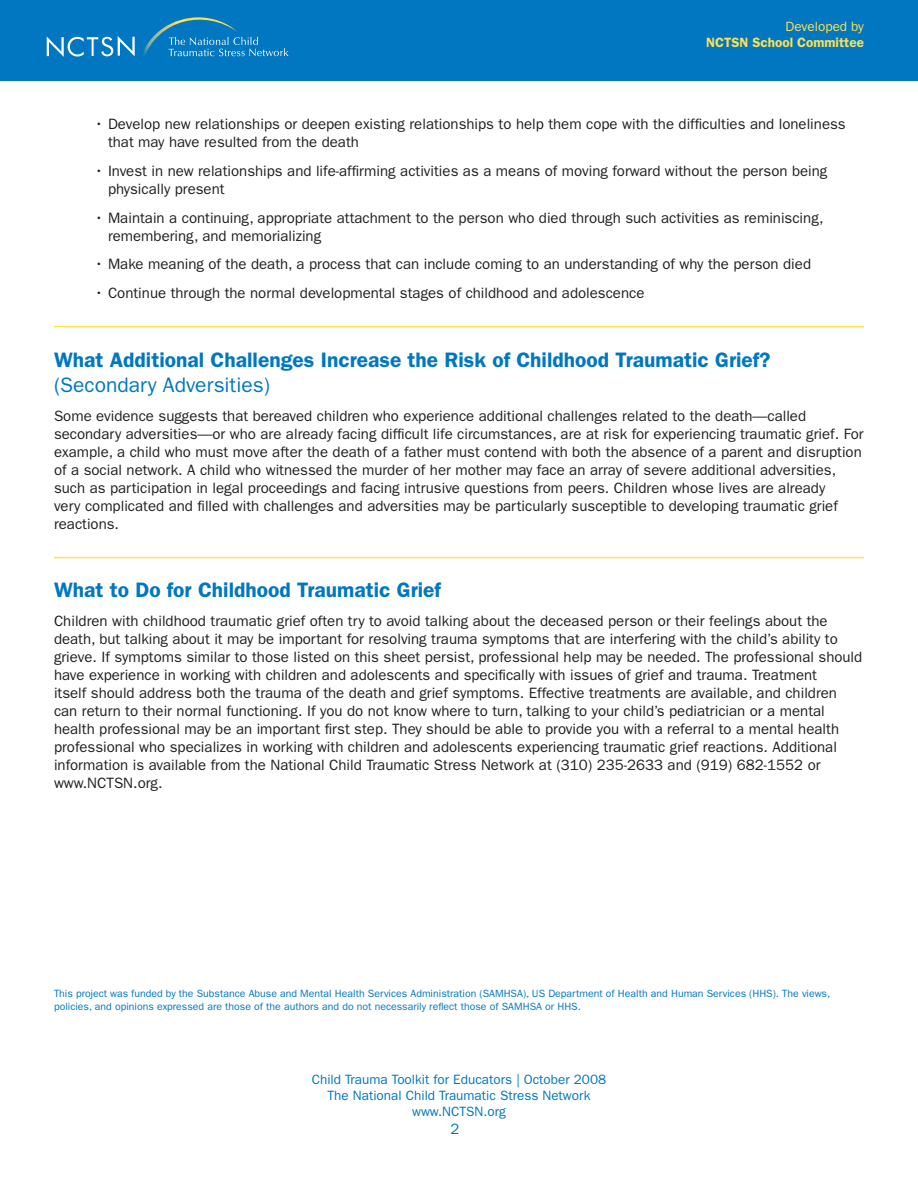
<style>
.page{position:relative;width:918px;height:1188px;background:#fff}
.page>*{position:absolute;margin:0;border:0;box-sizing:border-box;transform-origin:0 0}
.t1{font:600 21px/25.2px "ITC Franklin Gothic Std";color:#0077c0}
.t2{font:15px/18px "ITC Franklin Gothic Std";color:#231f20}
.Page_number{font:15px "ITC Franklin Gothic Std";color:#0077c0}
.t3{font:13.5px "ITC Franklin Gothic Std";color:#0077c0}
.t4{font:600 13.5px "ITC Franklin Gothic Std";color:#ffe04e}
.t5{font:13.5px "ITC Franklin Gothic Std";color:#ffe04e}
.t6{font:10.5px/12.6px "ITC Franklin Gothic Std";color:#0077c0}
.s1{font-weight:400}
</style>
<div class="page">
<div style="left:0;top:0;width:918px;height:81px;background:#0077c0"></div>
<svg style="left:47px;top:17px;width:242px;height:40px"></svg>
<hr style="left:54px;top:557px;width:810px;height:1px;background:#ffe04e">
<hr style="left:54px;top:326px;width:810px;height:1px;background:#ffe04e">
<p class="t5" style="left:786px;top:19px;width:80px">Developed by</p>
<p class="t4" style="left:706px;top:34px;width:159px">NCTSN School Committee</p>
<p class="t2" style="left:108px;top:115px;width:739px;text-indent:-14px">• Develop new relationships or deepen existing relationships to help them cope with the difficulties and loneliness that may have resulted from the death</p>
<p class="t2" style="left:108px;top:162px;width:721px;text-indent:-14px">• Invest in new relationships and life-affirming activities as a means of moving forward without the person being physically present</p>
<p class="t2" style="left:108px;top:209px;width:717px;text-indent:-14px">• Maintain a continuing, appropriate attachment to the person who died through such activities as reminiscing, remembering, and memorializing</p>
<p class="t2" style="left:94px;top:256px;width:718px">• Make meaning of the death, a process that can include coming to an understanding of why the person died</p>
<p class="t2" style="left:94px;top:284px;width:551px">• Continue through the normal developmental stages of childhood and adolescence</p>
<p class="t1" style="left:54px;top:347px;width:718px">What Additional Challenges Increase the Risk of Childhood Traumatic Grief? <span class="s1">(Secondary Adversities)</span></p>
<p class="t2" style="left:54px;top:407px;width:811px">Some evidence suggests that bereaved children who experience additional challenges related to the death—called secondary adversities—or who are already facing difficult life circumstances, are at risk for experiencing traumatic grief. For example, a child who must move after the death of a father must contend with both the absence of a parent and disruption of a social network. A child who witnessed the murder of her mother may face an array of severe additional adversities, such as participation in legal proceedings and facing intrusive questions from peers. Children whose lives are already<br>very complicated and filled with challenges and adversities may be particularly susceptible to developing traumatic grief reactions.</p>
<p class="t1" style="left:54px;top:577px;width:388px">What to Do for Childhood Traumatic Grief</p>
<p class="t2" style="left:54px;top:612px;width:810px">Children with childhood traumatic grief often try to avoid talking about the deceased person or their feelings about the death, but talking about it may be important for resolving trauma symptoms that are interfering with the child’s ability to grieve. If symptoms similar to those listed on this sheet persist, professional help may be needed. The professional should have experience in working with children and adolescents and specifically with issues of grief and trauma. Treatment<br>itself should address both the trauma of the death and grief symptoms. Effective treatments are available, and children can return to their normal functioning. If you do not know where to turn, talking to your child’s pediatrician or a mental health professional may be an important first step. They should be able to provide you with a referral to a mental health professional who specializes in working with children and adolescents experiencing traumatic grief reactions. Additional information is available from the National Child Traumatic Stress Network at (310) 235-2633 and (919) 682-1552 or www.NCTSN.org.</p>
<p class="t6" style="left:54px;top:987px;width:778px">This project was funded by the Substance Abuse and Mental Health Services Administration (SAMHSA), US Department of Health and Human Services (HHS). The views, policies, and opinions expressed are those of the authors and do not necessarily reflect those of SAMHSA or HHS.</p>
<p class="t3" style="left:312px;top:1071px;width:296px">Child Trauma Toolkit for Educators | October 2008</p>
<p class="t3" style="left:328px;top:1087px;width:264px">The National Child Traumatic Stress Network</p>
<p class="t3" style="left:412px;top:1104px;width:95px">www.NCTSN.org</p>
<p class="Page_number" style="left:450px;top:1120px;width:10px">2</p>
</div>
